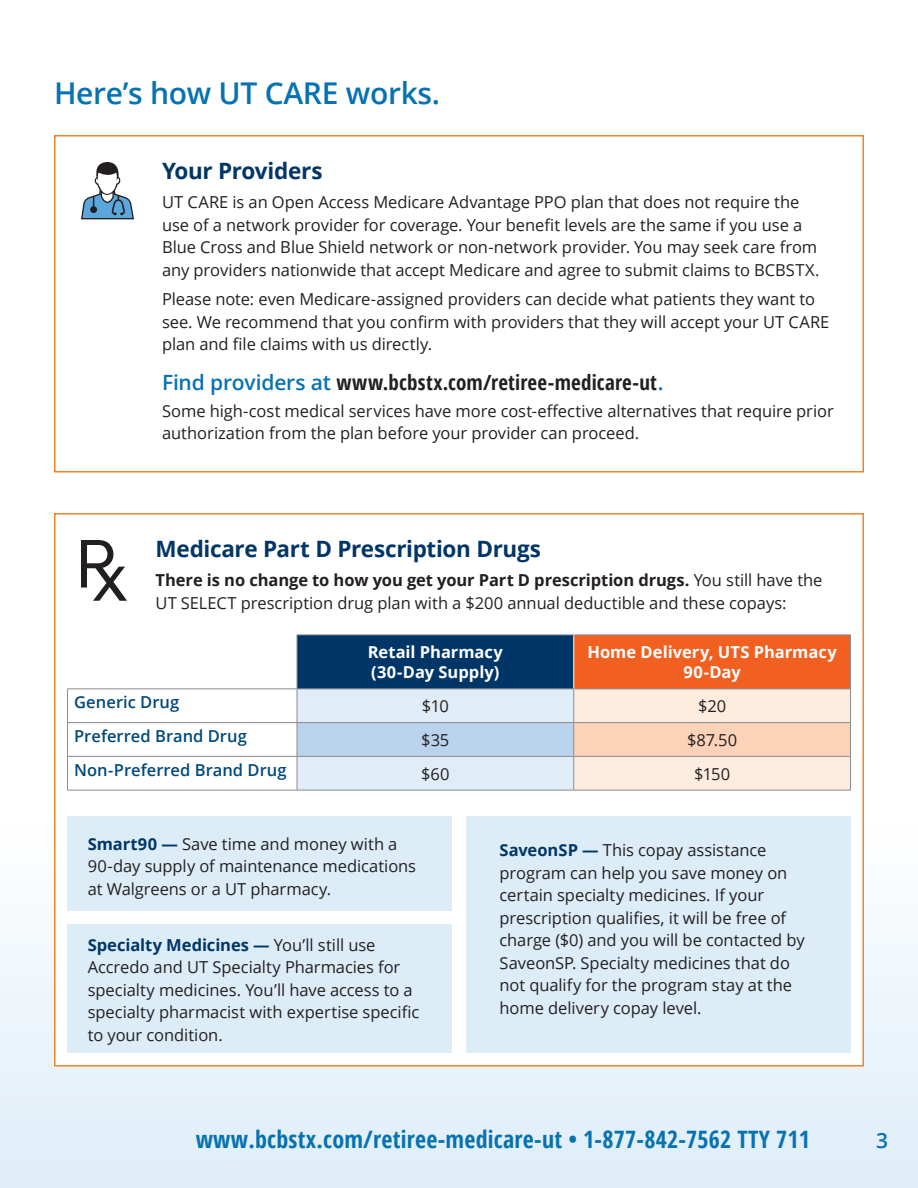
<style>
.page{position:relative;width:918px;height:1188px;background:#fff}
.page>*{position:absolute;margin:0;border:0;box-sizing:border-box;transform-origin:0 0}
.page_header{font:600 30px "Open Sans";letter-spacing:-.01em;color:#0772b1}
.t1{font:700 24px "Open Sans Condensed";letter-spacing:.01em;color:#0772b1}
.sub-tier_1{font:700 22.5px "Open Sans";letter-spacing:-.015em;color:#003667}
.sub-tier_2{font:700 21px "Open Sans Condensed";letter-spacing:.01em;color:#231f20}
.t2{font:600 21px "Open Sans";color:#0772b1}
.Body{font:16.5px/22.5px "Open Sans";letter-spacing:-.005em;color:#231f20}
.Chart_Top_headers{font:700 16.5px/19.8px "Open Sans";color:#fff}
.Chart_Left_text{font:600 16.5px "Open Sans";letter-spacing:.005em;color:#00497b}
.chart_body{font:16.5px "Open Sans";letter-spacing:-.005em;color:#231f20}
.s1{font-family:"Open Sans";font-weight:600;color:#0772b1}
.s2{font-weight:700}
.s3{font-weight:700;color:#003667}
</style>
<div class="page">
<div style="left:0;top:824px;width:918px;height:364px;background:linear-gradient(to bottom,#fefefe,#deedf7)"></div>
<div style="left:54px;top:513px;width:810px;height:553px;background:#fff;border:2px solid #f58229"></div>
<div style="left:54px;top:135px;width:810px;height:337px;background:#fff;border:2px solid #f58229"></div>
<div style="left:68px;top:817px;width:384px;height:94px;background:#ddedf8"></div>
<div style="left:68px;top:925px;width:384px;height:128px;background:#ddedf8"></div>
<div style="left:466px;top:817px;width:384px;height:236px;background:#ddedf8"></div>
<div style="left:297px;top:635px;width:277px;height:54px;background:#003667"></div>
<div style="left:574px;top:635px;width:276px;height:54px;background:#f26021"></div>
<svg style="left:68px;top:689px;width:782px;height:101px"></svg>
<div style="left:297px;top:723px;width:277px;height:33px;background:#b9d3ed"></div>
<div style="left:574px;top:723px;width:276px;height:33px;background:#fcd3b9"></div>
<hr style="left:67px;top:688px;width:230px;height:1px;background:#8a8c8f">
<hr style="left:67px;top:689px;width:1px;height:33px;background:#8a8c8f">
<hr style="left:67px;top:722px;width:230px;height:1px;background:#8a8c8f">
<hr style="left:67px;top:723px;width:1px;height:33px;background:#8a8c8f">
<hr style="left:67px;top:756px;width:230px;height:1px;background:#8a8c8f">
<hr style="left:67px;top:757px;width:1px;height:33px;background:#8a8c8f">
<hr style="left:67px;top:790px;width:230px;height:1px;background:#8a8c8f">
<hr style="left:297px;top:689px;width:1px;height:33px;background:#8a8c8f">
<hr style="left:573px;top:689px;width:1px;height:33px;background:#8a8c8f">
<hr style="left:850px;top:689px;width:1px;height:33px;background:#8a8c8f">
<hr style="left:297px;top:722px;width:277px;height:1px;background:#8a8c8f">
<hr style="left:297px;top:723px;width:1px;height:33px;background:#8a8c8f">
<hr style="left:574px;top:722px;width:277px;height:1px;background:#8a8c8f">
<hr style="left:573px;top:723px;width:1px;height:33px;background:#8a8c8f">
<hr style="left:850px;top:723px;width:1px;height:33px;background:#8a8c8f">
<hr style="left:297px;top:756px;width:277px;height:1px;background:#8a8c8f">
<hr style="left:297px;top:757px;width:1px;height:33px;background:#8a8c8f">
<hr style="left:574px;top:756px;width:277px;height:1px;background:#8a8c8f">
<hr style="left:573px;top:757px;width:1px;height:33px;background:#8a8c8f">
<hr style="left:850px;top:757px;width:1px;height:33px;background:#8a8c8f">
<hr style="left:297px;top:790px;width:277px;height:1px;background:#8a8c8f">
<hr style="left:574px;top:790px;width:277px;height:1px;background:#8a8c8f">
<hr style="left:297px;top:634px;width:277px;height:1px;background:#8a8c8f">
<hr style="left:297px;top:635px;width:1px;height:53px;background:#8a8c8f">
<hr style="left:574px;top:634px;width:277px;height:1px;background:#8a8c8f">
<hr style="left:850px;top:635px;width:1px;height:53px;background:#8a8c8f">
<hr style="left:297px;top:688px;width:277px;height:1px;background:#8a8c8f">
<hr style="left:574px;top:688px;width:277px;height:1px;background:#8a8c8f">
<hr style="left:573px;top:635px;width:1px;height:53px;background:#fff">
<svg style="left:81px;top:162px;width:53px;height:58px"></svg>
<svg style="left:81px;top:540px;width:46px;height:61px"></svg>
<h1 class="page_header" style="left:54px;top:72px;width:388px">Here’s how UT CARE works.</h1>
<h1 class="sub-tier_1" style="left:162px;top:155px;width:162px">Your Providers</h1>
<p class="Body" style="left:162px;top:191px;width:659px">UT CARE is an Open Access Medicare Advantage PPO plan that does not require the use of a network provider for coverage. Your benefit levels are the same if you use a Blue Cross and Blue Shield network or non-network provider. You may seek care from any providers nationwide that accept Medicare and agree to submit claims to BCBSTX.</p>
<p class="Body" style="left:162px;top:288px;width:669px">Please note: even Medicare-assigned providers can decide what patients they want to see. We recommend that you confirm with providers that they will accept your UT CARE plan and file claims with us directly.</p>
<h2 class="sub-tier_2" style="left:162px;top:368px;width:503px"><span class="s1">Find providers at</span> www.bcbstx.com/retiree-medicare-ut<span class="s1">.</span></h2>
<p class="Body" style="left:162px;top:399px;width:673px">Some high-cost medical services have more cost-effective alternatives that require prior authorization from the plan before your provider can proceed.</p>
<h1 class="sub-tier_1" style="left:156px;top:533px;width:387px">Medicare Part D Prescription Drugs</h1>
<p class="Body" style="left:156px;top:569px;width:669px"><span class="s2">There is no change to how you get your Part D prescription drugs.</span> You still have the<br>UT SELECT prescription drug plan with a $200 annual deductible and these copays:</p>
<p class="Chart_Top_headers" style="left:368px;top:642px;width:137px">Retail Pharmacy (30-Day Supply)</p>
<p class="Chart_Top_headers" style="left:587px;top:642px;width:251px;text-align:center">Home Delivery, UTS Pharmacy<br>90-Day</p>
<p class="Chart_Left_text" style="left:74px;top:691px;width:107px">Generic Drug</p>
<p class="chart_body" style="left:422px;top:695px;width:28px">$10</p>
<p class="chart_body" style="left:698px;top:695px;width:29px">$20</p>
<p class="Chart_Left_text" style="left:74px;top:725px;width:174px">Preferred Brand Drug</p>
<p class="chart_body" style="left:421px;top:729px;width:30px">$35</p>
<p class="chart_body" style="left:687px;top:729px;width:52px">$87.50</p>
<p class="Chart_Left_text" style="left:74px;top:758px;width:214px">Non-Preferred Brand Drug</p>
<p class="chart_body" style="left:421px;top:762px;width:30px">$60</p>
<p class="chart_body" style="left:694px;top:762px;width:38px">$150</p>
<p class="Body" style="left:88px;top:832px;width:330px"><span class="s3">Smart90 —</span> Save time and money with a<br>90-day supply of maintenance medications at Walgreens or a UT pharmacy.</p>
<p class="Body" style="left:88px;top:933px;width:333px"><span class="s3">Specialty Medicines —</span> You’ll still use Accredo and UT Specialty Pharmacies for specialty medicines. You’ll have access to a specialty pharmacist with expertise specific to your condition.</p>
<p class="Body" style="left:500px;top:839px;width:307px"><span class="s3">SaveonSP —</span> This copay assistance program can help you save money on certain specialty medicines. If your prescription qualifies, it will be free of charge ($0) and you will be contacted by SaveonSP. Specialty medicines that do not qualify for the program stay at the home delivery copay level.</p>
<h2 class="t1" style="left:196px;top:1123px;width:616px">www.bcbstx.com/retiree-medicare-ut • 1-877-842-7562 TTY 711</h2>
<p class="t2" style="left:876px;top:1126px;width:13px">3</p>
</div>
